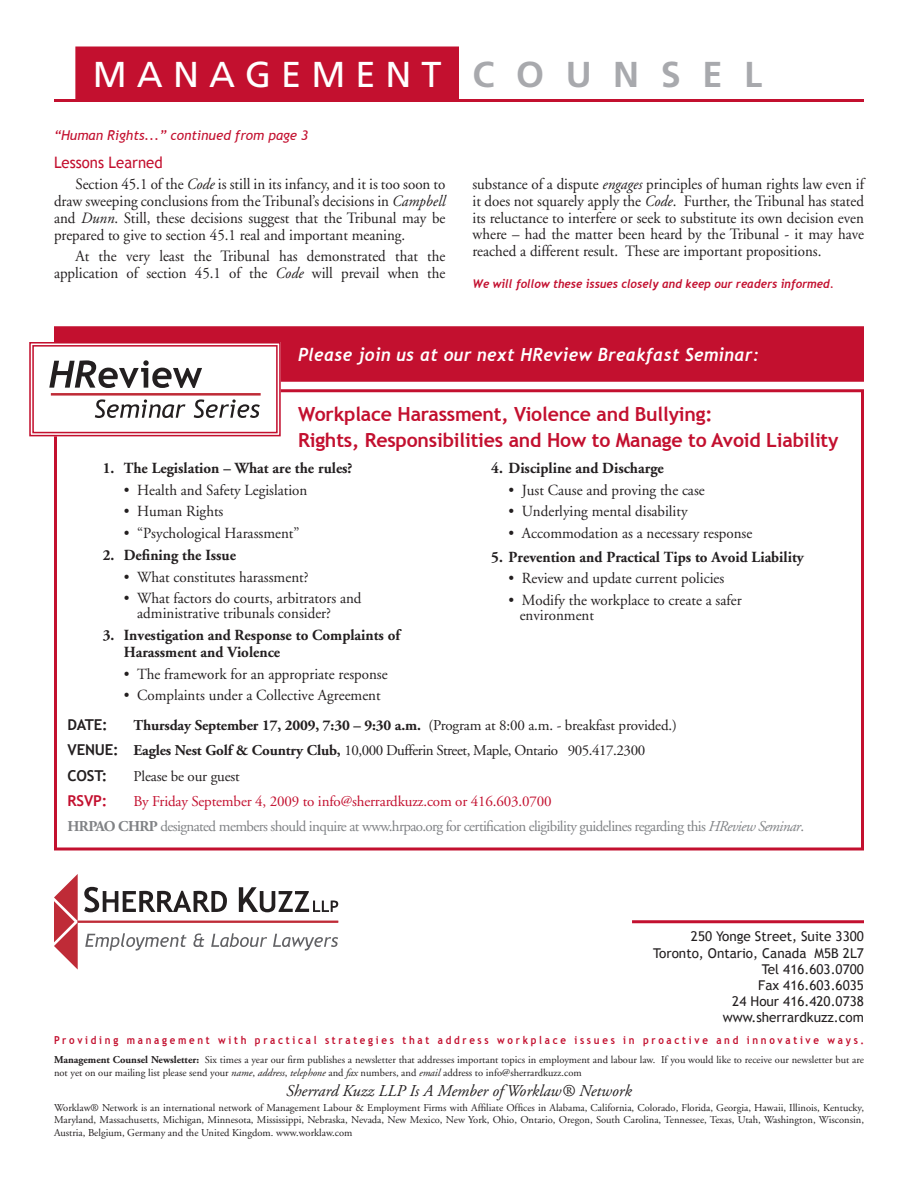
<style>
.page{position:relative;width:918px;height:1188px;background:#fff}
.page>*{position:absolute;margin:0;border:0;box-sizing:border-box;transform-origin:0 0}
.t1{font:36px "Frutiger";letter-spacing:.28em;color:#fff}
.t2{font:700 19.5px "Trebuchet MS";letter-spacing:-.01em;color:#c3102f}
.Main_Text{font:italic 700 18px "Trebuchet";letter-spacing:.02em;color:#fff;scale:.95 1}
.t3{font:italic 16.5px "Adobe Garamond";color:#231f20}
.Main_Text-2{font:15.75px/16.8px "Adobe Garamond";color:#231f20;text-align:justify;scale:.95 1}
.Red_Subheading_Text{font:15.75px "Trebuchet MS";color:#c3102f;scale:.95 1}
.Main_Subheading_Text{font:15.45px/15px "Adobe Garamond";color:#231f20}
.Main_Subheading_Text-2{font:700 15.45px/16.8px "Adobe Garamond";color:#231f20}
.t4{font:15px "Adobe Garamond";letter-spacing:-.04em;color:#808285}
.t5{font:15px "Adobe Garamond";letter-spacing:-.03em;color:#231f20}
.t6{font:700 15px "Adobe Garamond";letter-spacing:-.01em;color:#231f20}
.t7{font:15px "Adobe Garamond";letter-spacing:-.01em;color:#c3102f}
.t8{font:15px "Adobe Garamond";letter-spacing:-.01em;color:#231f20}
.t9{font:700 15px "Trebuchet MS";letter-spacing:-.01em;color:#231f20}
.t10{font:700 15px "Trebuchet MS";color:#c3102f}
.t11{font:13.5px "Trebuchet MS";color:#231f20}
.t12{font:italic 13.5px "Trebuchet MS";color:#c3102f}
.Red_Subheading_Text-2{font:italic 700 12px "Trebuchet";color:#c3102f;scale:.95 1}
.t13{font:700 10.95px "Trebuchet MS";color:#c3102f;scale:.88 1}
.t14{font:10.5px/12.6px "Adobe Garamond";color:#231f20}
.s1{font-weight:700;color:#a8a9ad}
.s2{font-style:italic}
.s3{font-weight:400}
.s4{font-family:"Trebuchet MS";font-weight:700}
.s5{font-weight:700}
</style>
<div class="page">
<hr style="left:77px;top:921px;width:261px;height:2px;background:#bf2b37">
<svg style="left:84px;top:887px;width:143px;height:25px"></svg>
<svg style="left:239px;top:887px;width:99px;height:25px"></svg>
<svg style="left:54px;top:874px;width:24px;height:96px"></svg>
<svg style="left:85px;top:933px;width:102px;height:18px"></svg>
<svg style="left:193px;top:933px;width:11px;height:14px"></svg>
<svg style="left:211px;top:933px;width:56px;height:14px"></svg>
<svg style="left:273px;top:934px;width:65px;height:17px"></svg>
<hr style="left:632px;top:920px;width:232px;height:3px;background:#c3102f">
<div style="left:75px;top:46px;width:384px;height:54px;background:#c3102f;border:3px solid #c3102f"></div>
<hr style="left:54px;top:99px;width:810px;height:3px;background:#c3102f">
<div style="left:54px;top:389px;width:810px;height:461px;background:#fff;border:3px solid #c3102f"></div>
<div style="left:56px;top:328px;width:806px;height:52px;background:#c3102f"></div>
<div style="left:54px;top:326px;width:810px;height:56px;border:3px solid #c3102f"></div>
<svg style="left:29px;top:341px;width:252px;height:96px"></svg>
<div style="left:32px;top:345px;width:246px;height:88px;border:2px solid #c3102f"></div>
<p class="t1" style="left:93px;top:53px;width:671px">MANAGEMENT <span class="s1">C O U N S E L</span></p>
<p class="t12" style="left:54px;top:127px;width:256px">“Human Rights...” continued from page 3</p>
<p class="Red_Subheading_Text" style="left:54px;top:153px;width:116px">Lessons Learned</p>
<p class="Main_Text-2" style="left:54px;top:176px;width:414px;text-indent:22px">Section 45.1 of the <span class="s2">Code</span> is still in its infancy, and it is too soon to draw sweeping conclusions from the Tribunal’s decisions in <span class="s2">Campbell </span>and <span class="s2">Dunn</span>. Still, these decisions suggest that the Tribunal may be prepared to give to section 45.1 real and important meaning.</p>
<p class="Main_Text-2" style="left:54px;top:248px;width:414px;text-align:right">At the very least the Tribunal has demonstrated that the application of section 45.1 of the <span class="s2">Code</span> will prevail when the</p>
<p class="Main_Text-2" style="left:472px;top:176px;width:414px">substance of a dispute <span class="s2">engages</span> principles of human rights law even if it does not squarely apply the <span class="s2">Code</span>. Further, the Tribunal has stated its reluctance to interfere or seek to substitute its own decision even where – had the matter been heard by the Tribunal - it may have reached a different result. These are important propositions.</p>
<p class="Red_Subheading_Text-2" style="left:472px;top:276px;width:382px">We will follow these issues closely and keep our readers informed.</p>
<p class="Main_Text" style="left:298px;top:343px;width:487px">Please join us at our next HReview Breakfast Seminar:</p>
<p class="t2" style="left:298px;top:402px;width:416px">Workplace Harassment, Violence and Bullying:</p>
<p class="t2" style="left:298px;top:428px;width:542px">Rights, Responsibilities and How to Manage to Avoid Liability</p>
<p class="Main_Subheading_Text-2" style="left:103px;top:460px;width:251px">1. The Legislation – What are the rules?</p>
<p class="Main_Subheading_Text" style="left:124px;top:483px;width:185px">• Health and Safety Legislation</p>
<p class="Main_Subheading_Text" style="left:124px;top:504px;width:101px">• Human Rights</p>
<p class="Main_Subheading_Text" style="left:124px;top:526px;width:177px">• “Psychological Harassment”</p>
<p class="Main_Subheading_Text-2" style="left:103px;top:547px;width:135px">2. Defining the Issue</p>
<p class="Main_Subheading_Text" style="left:124px;top:570px;width:186px">• What constitutes harassment?</p>
<p class="Main_Subheading_Text" style="left:137px;top:591px;width:226px;text-indent:-13px">• What factors do courts, arbitrators and administrative tribunals consider?</p>
<p class="Main_Subheading_Text-2" style="left:124px;top:627px;width:278px;text-indent:-21px">3. Investigation and Response to Complaints of<br>Harassment and Violence</p>
<p class="Main_Subheading_Text" style="left:124px;top:667px;width:265px">• The framework for an appropriate response</p>
<p class="Main_Subheading_Text" style="left:124px;top:688px;width:259px">• Complaints under a Collective Agreement</p>
<p class="Main_Subheading_Text-2" style="left:491px;top:460px;width:174px">4. Discipline and Discharge</p>
<p class="Main_Subheading_Text" style="left:508px;top:483px;width:198px">• Just Cause and proving the case</p>
<p class="Main_Subheading_Text" style="left:508px;top:504px;width:181px">• Underlying mental disability</p>
<p class="Main_Subheading_Text" style="left:508px;top:526px;width:245px">• Accommodation as a necessary response</p>
<p class="Main_Subheading_Text-2" style="left:491px;top:549px;width:314px">5. Prevention and Practical Tips to Avoid Liability</p>
<p class="Main_Subheading_Text" style="left:508px;top:571px;width:217px">• Review and update current policies</p>
<p class="Main_Subheading_Text" style="left:520px;top:593px;width:224px;text-indent:-11px">• Modify the workplace to create a safer environment</p>
<p class="t9" style="left:68px;top:716px;width:42px">DATE:</p>
<p class="t6" style="left:134px;top:717px;width:545px">Thursday September 17, 2009, 7:30 – 9:30 a.m. <span class="s3">(Program at 8:00 a.m. - breakfast provided.)</span></p>
<p class="t5" style="left:68px;top:743px;width:579px"><span class="s4">VENUE:</span> <span class="s5">Eagles Nest Golf &amp; Country Club,</span> 10,000 Dufferin Street, Maple, Ontario 905.417.2300</p>
<p class="t9" style="left:68px;top:766px;width:41px">COST:</p>
<p class="t8" style="left:134px;top:768px;width:108px">Please be our guest</p>
<p class="t10" style="left:68px;top:791px;width:41px">RSVP:</p>
<p class="t7" style="left:134px;top:793px;width:420px">By Friday September 4, 2009 to info@sherrardkuzz.com or 416.603.0700</p>
<p class="t4" style="left:68px;top:818px;width:738px"><span class="s5">HRPAO CHRP</span> designated members should inquire at www.hrpao.org for certification eligibility guidelines regarding this <span class="s2">HReview Seminar</span>.</p>
<p class="t11" style="left:691px;top:929px;width:174px">250 Yonge Street, Suite 3300</p>
<p class="t11" style="left:653px;top:945px;width:212px">Toronto, Ontario, Canada M5B 2L7</p>
<p class="t11" style="left:762px;top:961px;width:104px">Tel 416.603.0700</p>
<p class="t11" style="left:758px;top:977px;width:107px">Fax 416.603.6035</p>
<p class="t11" style="left:732px;top:994px;width:133px">24 Hour 416.420.0738</p>
<p class="t11" style="left:723px;top:1010px;width:143px">www.sherrardkuzz.com</p>
<p class="t13" style="left:54px;top:1033px;width:922px">P r o v i d i n g m a n a g e m e n t w i t h p r a c t i c a l s t r a t e g i e s t h a t a d d r e s s w o r k p l a c e i s s u e s i n p r o a c t i v e a n d i n n o v a t i v e w a y s .</p>
<p class="t14" style="left:54px;top:1054px;width:811px"><span class="s5">Management Counsel Newsletter:</span> Six times a year our firm publishes a newsletter that addresses important topics in employment and labour law. If you would like to receive our newsletter but are not yet on our mailing list please send your <span class="s2">name</span>, <span class="s2">address</span>, <span class="s2">telephone</span> and <span class="s2">fax</span> numbers, and <span class="s2">email</span> address to info@sherrardkuzz.com</p>
<p class="t3" style="left:286px;top:1082px;width:347px">Sherrard Kuzz LLP Is A Member of Worklaw® Network</p>
<p class="t14" style="left:54px;top:1101px;width:811px;text-align:justify">Worklaw® Network is an international network of Management Labour &amp; Employment Firms with Affiliate Offices in Alabama, California, Colorado, Florida, Georgia, Hawaii, Illinois, Kentucky, Maryland, Massachusetts, Michigan, Minnesota, Mississippi, Nebraska, Nevada, New Mexico, New York, Ohio, Ontario, Oregon, South Carolina, Tennessee, Texas, Utah, Washington, Wisconsin, Austria, Belgium, Germany and the United Kingdom. www.worklaw.com</p>
</div>
